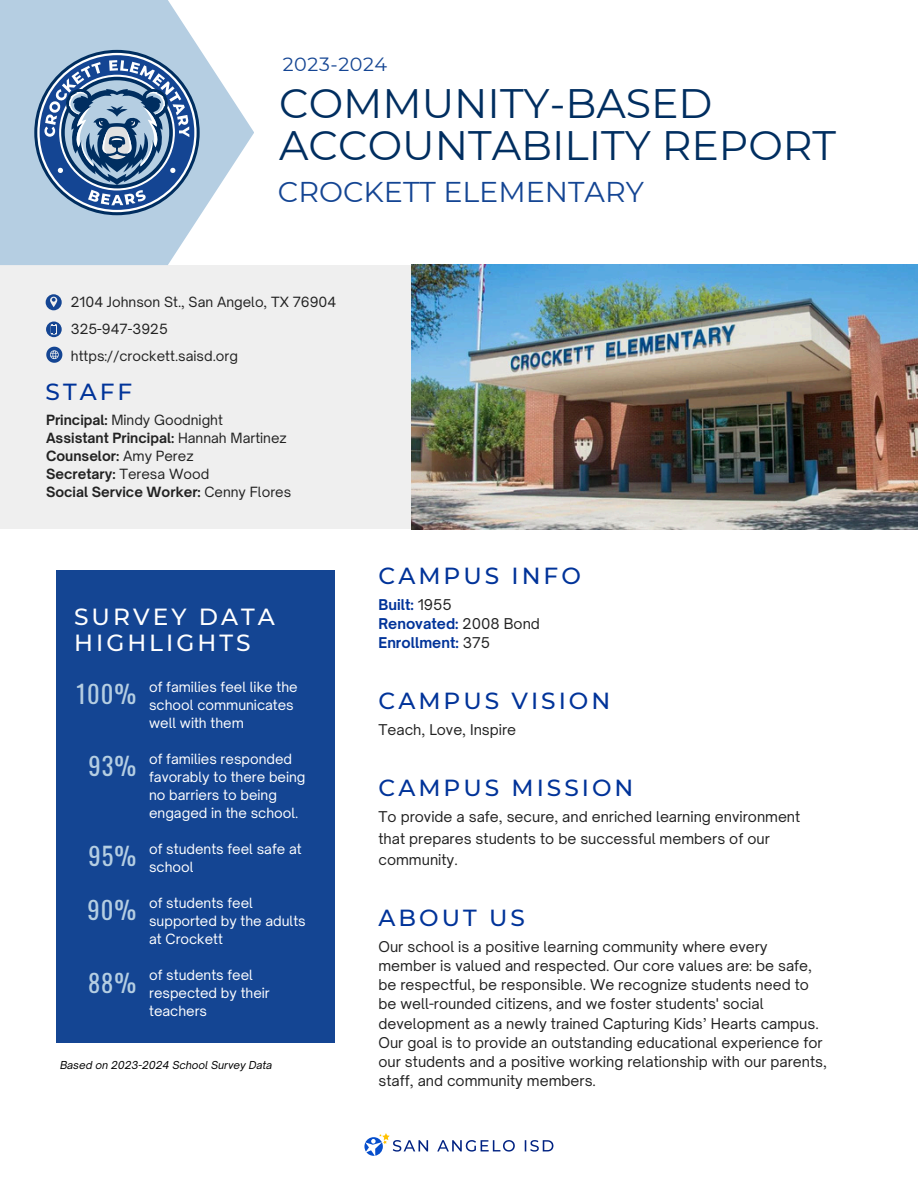
<style>
.page{position:relative;width:918px;height:1188px;background:#fff}
.page>*{position:absolute;margin:0;border:0;box-sizing:border-box;transform-origin:0 0}
.t1{font:41.1px/42px "Montserrat";color:#002e60}
.t2{font:28.65px "Montserrat";color:#144593}
.t3{font:24.45px "Oswald";letter-spacing:.04em;color:#b5cee2}
.t4{font:500 23.25px "Montserrat";letter-spacing:.13em;color:#039}
.t5{font:500 23.25px/26.2px "Montserrat";letter-spacing:.13em;color:#fff}
.t6{font:19.2px "Montserrat";letter-spacing:.03em;color:#144593}
.t7{font:14.25px/19.2px "Open Sauce One";color:#222}
.t8{font:700 14.25px/19.2px "Open Sauce One";color:#039}
.t9{font:13.5px/18px "Open Sauce One";color:#fff}
.t10{font:700 13.5px/18px "Open Sauce One";color:#222}
.t11{font:13.5px/27px "Open Sauce One";color:#222}
.t12{font:italic 10.5px "Open Sauce One";color:#000}
.s1{font-weight:400}
.s2{font-weight:400;color:#222}
</style>
<div class="page">
<div style="left:0;top:265px;width:411px;height:264px;background:#efefef"></div>
<img style="left:411px;top:265px;width:507px;height:264px">
<svg style="left:46px;top:294px;width:15px;height:16px"></svg>
<svg style="left:46px;top:322px;width:16px;height:15px"></svg>
<div style="left:56px;top:570px;width:279px;height:473px;background:#144593"></div>
<svg style="left:46px;top:347px;width:16px;height:15px"></svg>
<svg style="left:0;top:0;width:254px;height:265px;fill:#b5cee2"></svg>
<svg style="left:34px;top:50px;width:166px;height:165px"></svg>
<svg style="left:364px;top:1133px;width:189px;height:23px"></svg>
<h3 class="t6" style="left:283px;top:53px;width:106px">2023-2024</h3>
<p class="t1" style="left:279px;top:82px;width:559px">COMMUNITY-BASED<br>ACCOUNTABILITY REPORT</p>
<h6 class="t2" style="left:278px;top:174px;width:367px">CROCKETT ELEMENTARY</h6>
<h2 class="t11" style="left:71px;top:288px;width:267px">2104 Johnson St., San Angelo, TX 76904</h2>
<p class="t11" style="left:71px;top:315px;width:169px">325-947-3925 https://crockett.saisd.org</p>
<h4 class="t4" style="left:46px;top:377px;width:88px">STAFF</h4>
<h5 class="t10" style="left:46px;top:411px;width:242px">Principal: <span class="s1">Mindy Goodnight<br></span>Assistant Principal: <span class="s1">Hannah Martinez<br></span>Counselor: <span class="s1">Amy Perez<br></span>Secretary: <span class="s1">Teresa Wood</span></h5>
<h1 class="t10" style="left:46px;top:483px;width:247px">Social Service Worker: <span class="s1">Cenny Flores</span></h1>
<h6 class="t5" style="left:74px;top:603px;width:202px">SURVEY DATA<br>HIGHLIGHTS</h6>
<h3 class="t3" style="left:76px;top:674px;width:61px">100%</h3>
<h6 class="t3" style="left:89px;top:747px;width:49px">93%</h6>
<p class="t3" style="left:89px;top:837px;width:49px">95%</p>
<h6 class="t3" style="left:88px;top:891px;width:50px">90%</h6>
<h6 class="t3" style="left:88px;top:964px;width:50px">88%</h6>
<p class="t9" style="left:149px;top:678px;width:150px">of families feel like the school communicates well with them</p>
<p class="t9" style="left:149px;top:750px;width:158px">of families responded favorably to there being no barriers to being engaged in the school.</p>
<p class="t9" style="left:149px;top:840px;width:154px">of students feel safe at school</p>
<h6 class="t9" style="left:149px;top:894px;width:158px">of students feel supported by the adults at Crockett</h6>
<p class="t9" style="left:149px;top:966px;width:122px">of students feel respected by their teachers</p>
<h6 class="t12" style="left:60px;top:1058px;width:214px">Based on 2023-2024 School Survey Data</h6>
<p class="t4" style="left:379px;top:562px;width:204px">CAMPUS INFO</p>
<p class="t8" style="left:379px;top:595px;width:163px">Built: <span class="s2">1955<br></span>Renovated: <span class="s2">2008 Bond</span></p>
<h3 class="t8" style="left:379px;top:633px;width:113px">Enrollment: <span class="s2">375</span></h3>
<h6 class="t4" style="left:379px;top:686px;width:233px">CAMPUS VISION</h6>
<h4 class="t7" style="left:379px;top:720px;width:139px">Teach, Love, Inspire</h4>
<h4 class="t4" style="left:379px;top:774px;width:256px">CAMPUS MISSION</h4>
<h3 class="t7" style="left:379px;top:806px;width:423px;line-height:21.3px">To provide a safe, secure, and enriched learning environment that prepares students to be successful members of our community.</h3>
<h4 class="t4" style="left:379px;top:904px;width:148px">ABOUT US</h4>
<h4 class="t7" style="left:379px;top:937px;width:450px">Our school is a positive learning community where every member is valued and respected. Our core values are: be safe, be respectful, be responsible. We recognize students need to be well-rounded citizens, and we foster students' social development as a newly trained Capturing Kids’ Hearts campus.<br>Our goal is to provide an outstanding educational experience for our students and a positive working relationship with our parents, staff, and community members.</h4>
</div>
